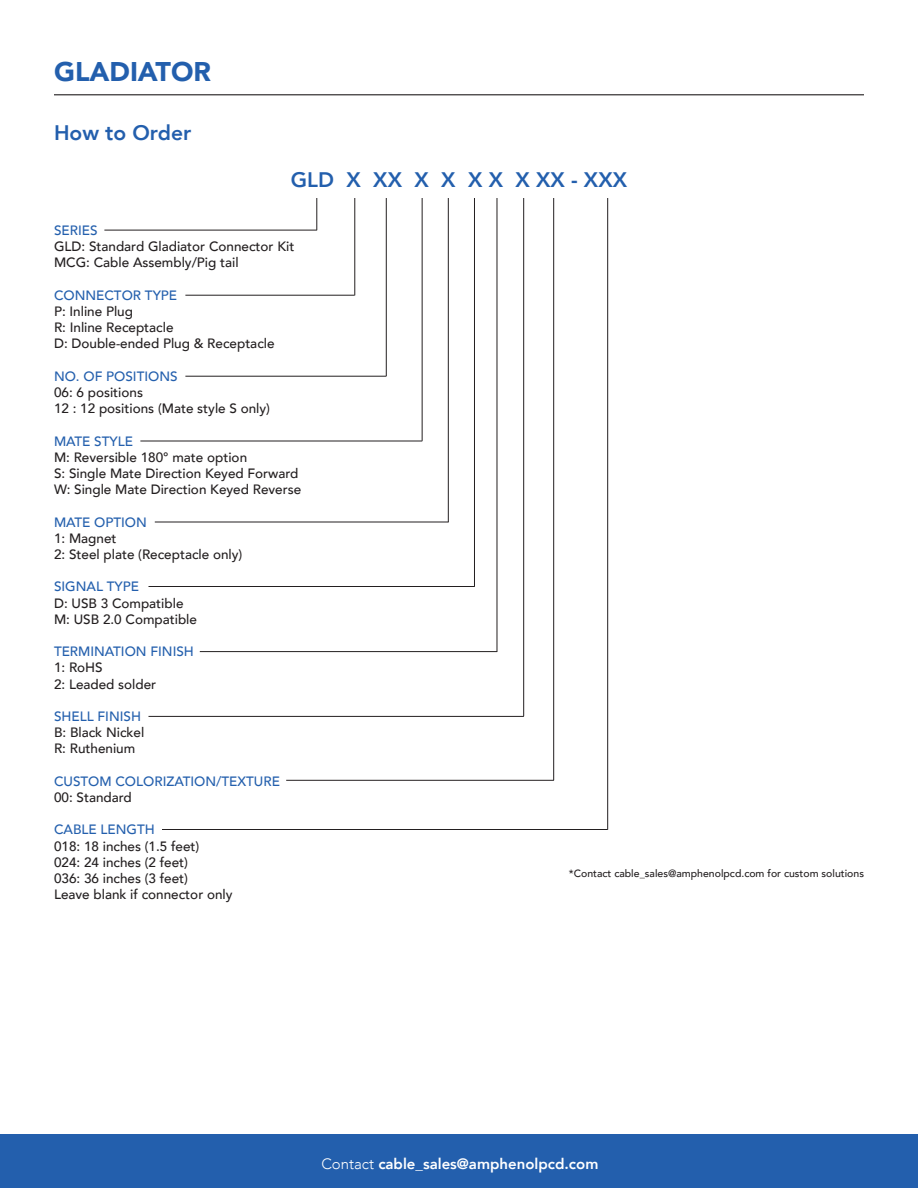
<style>
.page{position:relative;width:918px;height:1188px;background:#fff}
.page>*{position:absolute;margin:0;border:0;box-sizing:border-box;transform-origin:0 0}
.t1{font:900 27px "Avenir";color:#235fad}
.t2{font:800 21px "Avenir";color:#235fad}
.t3{font:800 15px "Avenir";color:#fff}
.t4{font:500 13.5px "Avenir";color:#231f20}
.t5{font:500 13.5px "Avenir";color:#235fad}
.t6{font:500 10.5px "Avenir";color:#231f20}
.s1{font-weight:300}
</style>
<div class="page">
<hr style="left:54px;top:94px;width:810px;height:1px;background:#231f20">
<hr style="left:317px;top:198px;width:1px;height:32px;background:#231f20">
<hr style="left:448px;top:198px;width:1px;height:324px;background:#231f20">
<hr style="left:474px;top:198px;width:1px;height:389px;background:#231f20">
<hr style="left:497px;top:198px;width:1px;height:454px;background:#231f20">
<hr style="left:523px;top:198px;width:1px;height:518px;background:#231f20">
<hr style="left:553px;top:198px;width:1px;height:582px;background:#231f20">
<hr style="left:607px;top:198px;width:1px;height:632px;background:#231f20">
<hr style="left:422px;top:198px;width:1px;height:243px;background:#231f20">
<hr style="left:386px;top:198px;width:1px;height:178px;background:#231f20">
<hr style="left:355px;top:198px;width:1px;height:97px;background:#231f20">
<hr style="left:162px;top:829px;width:446px;height:1px;background:#231f20">
<hr style="left:286px;top:780px;width:268px;height:1px;background:#231f20">
<hr style="left:148px;top:716px;width:376px;height:1px;background:#231f20">
<hr style="left:200px;top:651px;width:297px;height:1px;background:#231f20">
<hr style="left:148px;top:586px;width:327px;height:1px;background:#231f20">
<hr style="left:155px;top:522px;width:293px;height:1px;background:#231f20">
<hr style="left:140px;top:441px;width:282px;height:1px;background:#231f20">
<hr style="left:185px;top:376px;width:201px;height:1px;background:#231f20">
<hr style="left:185px;top:295px;width:170px;height:1px;background:#231f20">
<hr style="left:104px;top:230px;width:213px;height:1px;background:#231f20">
<div style="left:0;top:1134px;width:918px;height:54px;background:#235fad"></div>
<p class="t1" style="left:54px;top:48px;width:158px">GLADIATOR</p>
<p class="t2" style="left:54px;top:116px;width:139px">How to Order</p>
<p class="t2" style="left:291px;top:163px;width:338px">GLD X XX X X X X X XX - XXX</p>
<p class="t5" style="left:54px;top:219px;width:45px">SERIES</p>
<p class="t4" style="left:54px;top:235px;width:242px">GLD: Standard Gladiator Connector Kit</p>
<p class="t4" style="left:54px;top:251px;width:186px">MCG: Cable Assembly/Pig tail</p>
<p class="t5" style="left:54px;top:283px;width:125px">CONNECTOR TYPE</p>
<p class="t4" style="left:54px;top:300px;width:81px">P: Inline Plug</p>
<p class="t4" style="left:54px;top:316px;width:121px">R: Inline Receptacle</p>
<p class="t4" style="left:54px;top:332px;width:222px">D: Double-ended Plug &amp; Receptacle</p>
<p class="t5" style="left:54px;top:364px;width:125px">NO. OF POSITIONS</p>
<p class="t4" style="left:54px;top:381px;width:91px">06: 6 positions</p>
<p class="t4" style="left:54px;top:397px;width:218px">12 : 12 positions (Mate style S only)</p>
<p class="t5" style="left:54px;top:429px;width:81px">MATE STYLE</p>
<p class="t4" style="left:54px;top:445px;width:195px">M: Reversible 180° mate option</p>
<p class="t4" style="left:54px;top:462px;width:246px">S: Single Mate Direction Keyed Forward</p>
<p class="t4" style="left:54px;top:478px;width:249px">W: Single Mate Direction Keyed Reverse</p>
<p class="t5" style="left:54px;top:510px;width:94px">MATE OPTION</p>
<p class="t4" style="left:54px;top:526px;width:64px">1: Magnet</p>
<p class="t4" style="left:54px;top:543px;width:190px">2: Steel plate (Receptacle only)</p>
<p class="t5" style="left:54px;top:575px;width:87px">SIGNAL TYPE</p>
<p class="t4" style="left:54px;top:591px;width:131px">D: USB 3 Compatible</p>
<p class="t4" style="left:54px;top:607px;width:145px">M: USB 2.0 Compatible</p>
<p class="t5" style="left:54px;top:640px;width:141px">TERMINATION FINISH</p>
<p class="t4" style="left:54px;top:656px;width:50px">1: RoHS</p>
<p class="t4" style="left:54px;top:672px;width:104px">2: Leaded solder</p>
<p class="t5" style="left:54px;top:705px;width:89px">SHELL FINISH</p>
<p class="t4" style="left:54px;top:721px;width:92px">B: Black Nickel</p>
<p class="t4" style="left:54px;top:737px;width:83px">R: Ruthenium</p>
<p class="t5" style="left:54px;top:769px;width:227px">CUSTOM COLORIZATION/TEXTURE</p>
<p class="t4" style="left:54px;top:786px;width:79px">00: Standard</p>
<p class="t5" style="left:54px;top:818px;width:102px">CABLE LENGTH</p>
<p class="t4" style="left:54px;top:834px;width:147px">018: 18 inches (1.5 feet)</p>
<p class="t4" style="left:54px;top:850px;width:136px">024: 24 inches (2 feet)</p>
<p class="t4" style="left:54px;top:867px;width:136px">036: 36 inches (3 feet)</p>
<p class="t4" style="left:54px;top:883px;width:180px">Leave blank if connector only</p>
<p class="t6" style="left:569px;top:864px;width:297px">*Contact cable_sales@amphenolpcd.com for custom solutions</p>
<p class="t3" style="left:321px;top:1152px;width:279px"><span class="s1">Contact</span> cable_sales@amphenolpcd.com</p>
</div>
